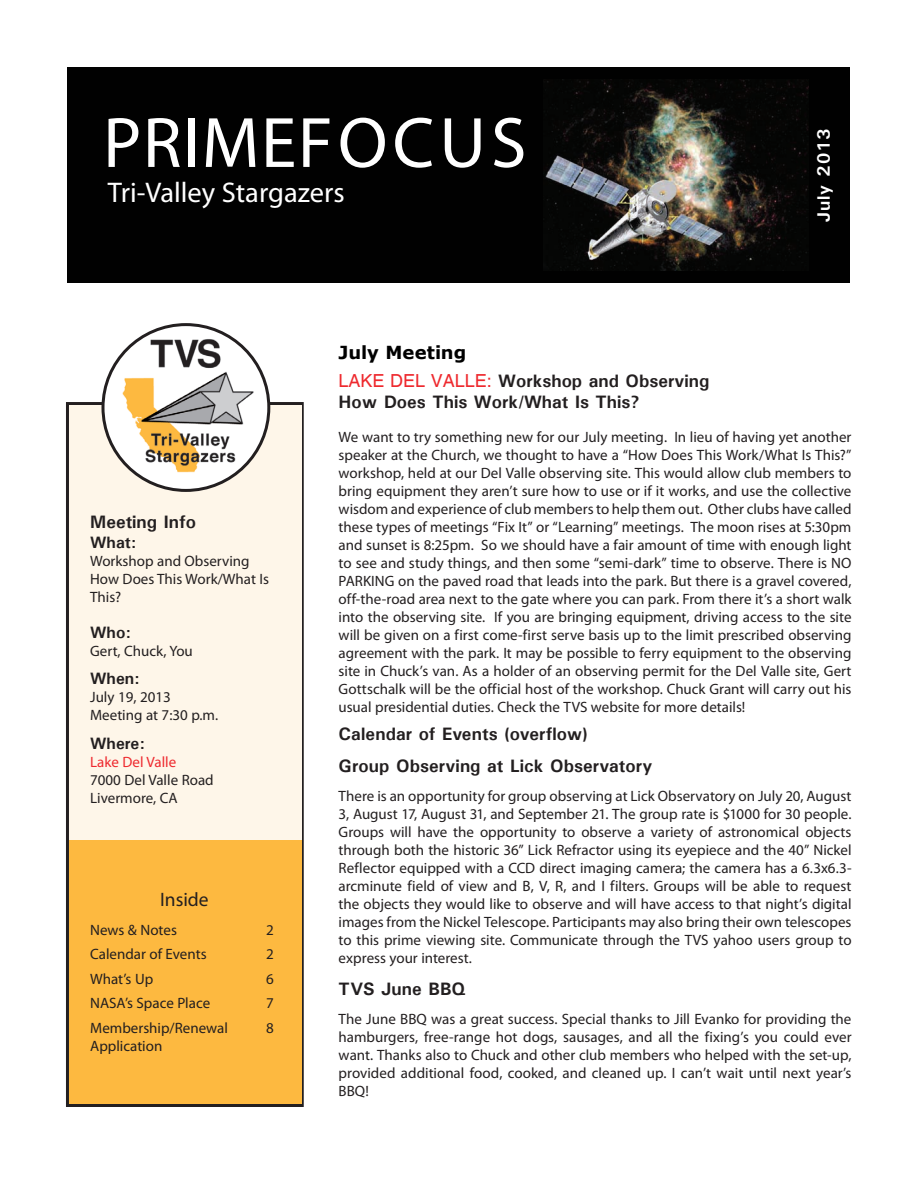
<style>
.page{position:relative;width:918px;height:1188px;background:#fff}
.page>*{position:absolute;margin:0;border:0;box-sizing:border-box;transform-origin:0 0}
.t1{font:72px "Myriad Pro";color:#fff}
.t2{font:28.5px "Myriad Pro";color:#fff}
.t3{font:19.5px "Myriad Pro";color:#231f20}
.t4{font:700 18px/21.6px "Univers";color:#231f20}
.t5{font:700 18px "Verdana";letter-spacing:-.005em;color:#000}
.t6{font:700 18px "Univers";letter-spacing:.05em;color:#fff}
.t7{font:700 16.5px "Univers";color:#231f20}
.t8{font:15px/18px "Myriad Pro";color:#231f20;text-align:justify}
.t9{font:15px "Myriad Pro";color:#ee292e}
.s1{font-family:"Helvetica";font-weight:400;color:#ee292e}
</style>
<div class="page">
<div style="left:66px;top:402px;width:238px;height:705px;border:3px solid #231f20"></div>
<div style="left:68px;top:68px;width:782px;height:216px;background:#010101"></div>
<img style="left:543px;top:80px;width:265px;height:190px">
<div style="left:69px;top:405px;width:233px;height:476px;background:#fef6e9"></div>
<div style="left:69px;top:840px;width:233px;height:264px;background:#fdb940"></div>
<img style="left:107px;top:325px;width:162px;height:164px">
<h1 class="t1" style="left:103px;top:98px;width:78px">Prime</h1>
<h1 class="t1" style="left:298px;top:98px;width:87px">Focus</h1>
<h2 class="t2" style="left:108px;top:175px;width:238px">Tri-Valley Stargazers</h2>
<p class="t6" style="left:812px;top:222px;width:95px;rotate:-90deg">July 2013</p>
<p class="t4" style="left:90px;top:511px;width:107px">Meeting Info</p>
<p class="t7" style="left:90px;top:532px;width:48px">What:</p>
<p class="t8" style="left:90px;top:552px;width:180px;text-align:left">Workshop and Observing<br>How Does This Work/What Is<br>This?</p>
<p class="t7" style="left:90px;top:622px;width:42px">Who:</p>
<p class="t8" style="left:90px;top:642px;width:104px">Gert, Chuck, You</p>
<p class="t7" style="left:90px;top:668px;width:51px">When:</p>
<p class="t8" style="left:90px;top:688px;width:130px">July 19, 2013<br>Meeting at 7:30 p.m.</p>
<p class="t7" style="left:90px;top:733px;width:56px">Where:</p>
<p class="t9" style="left:90px;top:753px;width:88px">Lake Del Valle</p>
<p class="t8" style="left:90px;top:771px;width:125px">7000 Del Valle Road<br>Livermore, CA</p>
<h3 class="t3" style="left:160px;top:887px;width:50px">Inside</h3>
<p class="t8" style="left:90px;top:920px;width:88px">News &amp; Notes</p>
<p class="t8" style="left:266px;top:920px;width:9px">2</p>
<p class="t8" style="left:90px;top:945px;width:118px">Calendar of Events</p>
<p class="t8" style="left:266px;top:945px;width:9px">2</p>
<p class="t8" style="left:90px;top:969px;width:65px">What’s Up</p>
<p class="t8" style="left:266px;top:969px;width:9px">6</p>
<p class="t8" style="left:90px;top:994px;width:121px">NASA’s Space Place</p>
<p class="t8" style="left:266px;top:994px;width:9px">7</p>
<p class="t8" style="left:90px;top:1018px;width:139px">Membership/Renewal</p>
<p class="t8" style="left:266px;top:1018px;width:9px">8</p>
<p class="t8" style="left:90px;top:1036px;width:74px">Application</p>
<p class="t5" style="left:339px;top:339px;width:129px">July Meeting</p>
<p class="t4" style="left:339px;top:369px;width:372px"><span class="s1">LAKE DEL VALLE:</span> Workshop and Observing<br>How Does This Work/What Is This?</p>
<p class="t8" style="left:339px;top:428px;width:514px">We want to try something new for our July meeting. In lieu of having yet another speaker at the Church, we thought to have a “How Does This Work/What Is This?” workshop, held at our Del Valle observing site. This would allow club members to bring equipment they aren’t sure how to use or if it works, and use the collective wisdom and experience of club members to help them out. Other clubs have called these types of meetings “Fix It” or “Learning” meetings. The moon rises at 5:30pm and sunset is 8:25pm. So we should have a fair amount of time with enough light to see and study things, and then some “semi-dark” time to observe. There is NO PARKING on the paved road that leads into the park. But there is a gravel covered, off-the-road area next to the gate where you can park. From there it’s a short walk into the observing site. If you are bringing equipment, driving access to the site will be given on a first come-first serve basis up to the limit prescribed observing agreement with the park. It may be possible to ferry equipment to the observing site in Chuck’s van. As a holder of an observing permit for the Del Valle site, Gert Gottschalk will be the official host of the workshop. Chuck Grant will carry out his usual presidential duties. Check the TVS website for more details!</p>
<p class="t4" style="left:339px;top:717px;width:315px;line-height:32.4px">Calendar of Events (overflow)<br>Group Observing at Lick Observatory</p>
<p class="t8" style="left:339px;top:787px;width:515px">There is an opportunity for group observing at Lick Observatory on July 20, August 3, August 17, August 31, and September 21. The group rate is $1000 for 30 people.<br>Groups will have the opportunity to observe a variety of astronomical objects through both the historic 36” Lick Refractor using its eyepiece and the 40” Nickel Reflector equipped with a CCD direct imaging camera; the camera has a 6.3x6.3- arcminute field of view and B, V, R, and I filters. Groups will be able to request the objects they would like to observe and will have access to that night’s digital images from the Nickel Telescope. Participants may also bring their own telescopes to this prime viewing site. Communicate through the TVS yahoo users group to express your interest.</p>
<p class="t4" style="left:339px;top:978px;width:128px">TVS June BBQ</p>
<p class="t8" style="left:339px;top:1010px;width:515px">The June BBQ was a great success. Special thanks to Jill Evanko for providing the hamburgers, free-range hot dogs, sausages, and all the fixing’s you could ever want. Thanks also to Chuck and other club members who helped with the set-up, provided additional food, cooked, and cleaned up. I can’t wait until next year’s BBQ!</p>
</div>
